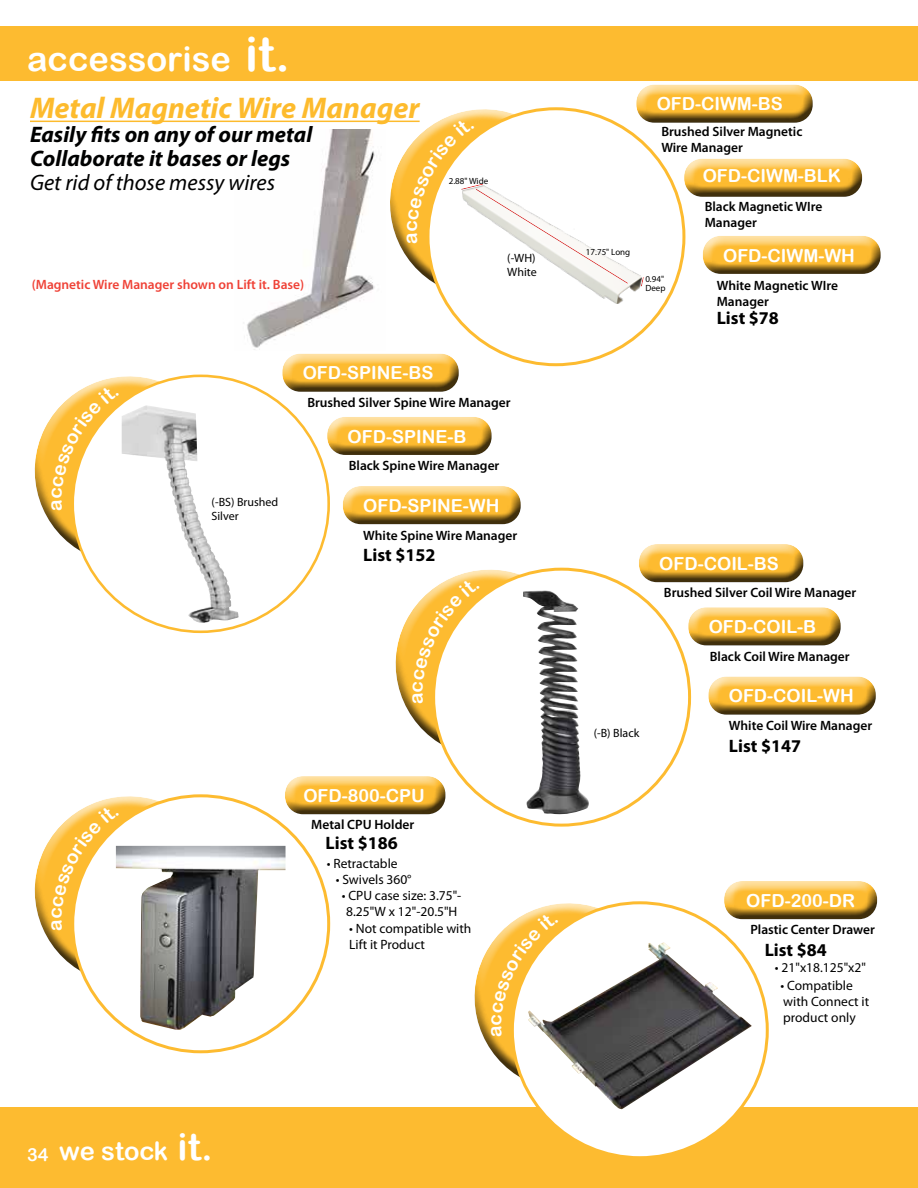
<style>
.page{position:relative;width:918px;height:1188px;background:#fff}
.page>*{position:absolute;margin:0;border:0;box-sizing:border-box;transform-origin:0 0}
.t1{font:34.5px "Arial Rounded MT Bold";color:#fff}
.t2{font:italic 700 30px "Myriad Pro";color:#fdbb2d}
.t3{font:25.5px "Arial Rounded MT Bold";color:#fff}
.t4{font:italic 700 22.5px/24px "Myriad Pro";color:#000101}
.t5{font:italic 22.5px "Myriad Pro";color:#000101}
.t6{font:18px "Arial Rounded MT Bold";color:#fff}
.t7{font:700 18px "Myriad Pro";color:#000}
.t8{font:600 13.5px/16.2px "Myriad Pro";color:#000}
.t9{font:13.5px/16.2px "Myriad Pro";color:#000}
.t10{font:600 13.5px "Myriad Pro";color:#ef4136}
.t11{font:12px/14.4px "Myriad Pro";color:#000}
.t12{font:9px/9px "Myriad Pro";color:#000101}
.s1{font-size:48px}
.s2{font-size:18px}
.s3{font-size:37.5px}
</style>
<div class="page">
<div style="left:0;top:1107px;width:918px;height:81px;background:#fdbb30"></div>
<div style="left:0;top:26px;width:917px;height:55px;background:#fdbb30"></div>
<svg style="left:474px;top:901px;width:209px;height:193px"></svg>
<div style="left:512px;top:903px;width:255px;height:255px;background:#fff;border-radius:50%"></div>
<div style="left:721px;top:881px;width:158px;height:28px;background:#fff;opacity:.75"></div>
<div style="left:721px;top:885px;width:158px;height:37px;background:#000;opacity:.75"></div>
<img style="left:528px;top:943px;width:224px;height:166px">
<svg style="left:395px;top:567px;width:210px;height:225px"></svg>
<div style="left:434px;top:569px;width:256px;height:256px;background:#fff;border-radius:50%"></div>
<div style="left:636px;top:543px;width:168px;height:28px;background:#fff;opacity:.75"></div>
<div style="left:636px;top:548px;width:168px;height:36px;background:#000;opacity:.75"></div>
<div style="left:685px;top:606px;width:156px;height:29px;background:#fff;opacity:.75"></div>
<div style="left:685px;top:611px;width:156px;height:37px;background:#000;opacity:.75"></div>
<div style="left:705px;top:675px;width:171px;height:29px;background:#fff;opacity:.75"></div>
<div style="left:705px;top:681px;width:171px;height:36px;background:#000;opacity:.75"></div>
<img style="left:523px;top:591px;width:66px;height:224px">
<svg style="left:34px;top:374px;width:210px;height:225px"></svg>
<div style="left:73px;top:376px;width:256px;height:256px;background:#fff;border-radius:50%"></div>
<div style="left:279px;top:352px;width:180px;height:29px;background:#fff;opacity:.75"></div>
<div style="left:279px;top:358px;width:180px;height:36px;background:#000;opacity:.75"></div>
<div style="left:324px;top:416px;width:168px;height:28px;background:#fff;opacity:.75"></div>
<div style="left:324px;top:421px;width:168px;height:36px;background:#000;opacity:.75"></div>
<div style="left:340px;top:485px;width:181px;height:28px;background:#fff;opacity:.75"></div>
<div style="left:340px;top:490px;width:181px;height:36px;background:#000;opacity:.75"></div>
<img style="left:122px;top:416px;width:117px;height:207px">
<div style="left:282px;top:776px;width:165px;height:28px;background:#fff;opacity:.75"></div>
<div style="left:282px;top:780px;width:165px;height:37px;background:#000;opacity:.75"></div>
<svg style="left:34px;top:795px;width:210px;height:224px"></svg>
<div style="left:73px;top:796px;width:256px;height:256px;background:#fff;border-radius:50%"></div>
<img style="left:116px;top:846px;width:170px;height:184px">
<img style="left:247px;top:129px;width:111px;height:221px">
<hr style="left:30px;top:121px;width:390px;height:1px;background:#fdbb2d">
<svg style="left:358px;top:107px;width:242px;height:225px"></svg>
<div style="left:428px;top:109px;width:256px;height:256px;background:#fff;border-radius:50%"></div>
<div style="left:681px;top:157px;width:182px;height:29px;background:#fff;opacity:.75"></div>
<div style="left:681px;top:163px;width:182px;height:36px;background:#000;opacity:.75"></div>
<div style="left:633px;top:83px;width:180px;height:29px;background:#fff;opacity:.75"></div>
<div style="left:633px;top:89px;width:180px;height:36px;background:#000;opacity:.75"></div>
<div style="left:700px;top:234px;width:181px;height:29px;background:#fff;opacity:.75"></div>
<div style="left:700px;top:240px;width:181px;height:36px;background:#000;opacity:.75"></div>
<img style="left:587px;top:270px;width:54px;height:33px">
<div style="left:641px;top:277px;width:5px;height:11px;background:#000;opacity:.75"></div>
<svg style="left:491px;top:913px;width:68px;height:124px"></svg>
<svg style="left:412px;top:579px;width:68px;height:125px"></svg>
<svg style="left:51px;top:386px;width:68px;height:124px"></svg>
<svg style="left:51px;top:806px;width:68px;height:124px"></svg>
<svg style="left:407px;top:119px;width:224px;height:168px"></svg>
<h1 class="t1" style="left:27px;top:39px;width:265px">accessorise <span class="s1">it.</span></h1>
<h2 class="t2" style="left:30px;top:89px;width:391px">Metal Magnetic Wire Manager</h2>
<h3 class="t4" style="left:30px;top:122px;width:284px">Easily fits on any of our metal<br>Collaborate it bases or legs</h3>
<h3 class="t5" style="left:30px;top:169px;width:247px">Get rid of those messy wires</h3>
<h3 class="t6" style="left:703px;top:165px;width:140px">OFD-CIWM-BLK</h3>
<h3 class="t6" style="left:657px;top:93px;width:128px">OFD-CIWM-BS</h3>
<p class="t8" style="left:661px;top:123px;width:143px">Brushed Silver Magnetic<br>Wire Manager</p>
<p class="t12" style="left:449px;top:176px;width:41px">2.88" Wide</p>
<p class="t10" style="left:32px;top:276px;width:274px">(Magnetic Wire Manager shown on Lift it. Base)</p>
<h3 class="t6" style="left:303px;top:362px;width:132px">OFD-SPINE-BS</h3>
<p class="t11" style="left:507px;top:251px;width:31px">(-WH)<br>White</p>
<p class="t11" style="left:212px;top:495px;width:68px">(-BS) Brushed<br>Silver</p>
<p class="t8" style="left:307px;top:394px;width:205px">Brushed Silver Spine Wire Manager</p>
<h3 class="t6" style="left:348px;top:426px;width:120px">OFD-SPINE-B</h3>
<p class="t8" style="left:349px;top:457px;width:152px">Black Spine Wire Manager</p>
<h3 class="t6" style="left:363px;top:495px;width:138px">OFD-SPINE-WH</h3>
<h3 class="t7" style="left:363px;top:544px;width:74px">List $152</h3>
<p class="t8" style="left:363px;top:527px;width:156px">White Spine Wire Manager</p>
<h3 class="t3" style="left:27px;top:1136px;width:187px"><span class="s2">34</span> we stock <span class="s3">it.</span></h3>
<h3 class="t6" style="left:303px;top:785px;width:123px">OFD-800-CPU</h3>
<p class="t8" style="left:311px;top:816px;width:105px">Metal CPU Holder</p>
<h3 class="t7" style="left:326px;top:831px;width:74px">List $186</h3>
<p class="t9" style="left:327px;top:855px;width:72px">• Retractable</p>
<p class="t9" style="left:336px;top:871px;width:77px">• Swivels 360°</p>
<p class="t9" style="left:342px;top:887px;width:121px;text-align:center">• CPU case size: 3.75"-<br>8.25"W x 12"-20.5"H</p>
<p class="t9" style="left:349px;top:920px;width:124px">• Not compatible with<br>Lift it Product</p>
<p class="t12" style="left:586px;top:248px;width:46px">17.75" Long</p>
<p class="t12" style="left:645px;top:274px;width:22px">0.94"<br>Deep</p>
<p class="t8" style="left:705px;top:198px;width:119px">Black Magnetic WIre<br>Manager</p>
<h3 class="t6" style="left:723px;top:244px;width:133px">OFD-CIWM-WH</h3>
<p class="t8" style="left:717px;top:277px;width:123px">White Magnetic WIre<br>Manager</p>
<h3 class="t7" style="left:717px;top:307px;width:64px">List $78</h3>
<h3 class="t6" style="left:659px;top:553px;width:121px">OFD-COIL-BS</h3>
<p class="t8" style="left:664px;top:584px;width:194px">Brushed Silver Coil Wire Manager</p>
<p class="t11" style="left:594px;top:726px;width:47px">(-B) Black</p>
<h3 class="t6" style="left:709px;top:616px;width:109px">OFD-COIL-B</h3>
<p class="t8" style="left:710px;top:648px;width:141px">Black Coil Wire Manager</p>
<h3 class="t6" style="left:729px;top:685px;width:127px">OFD-COIL-WH</h3>
<h3 class="t7" style="left:729px;top:734px;width:74px">List $147</h3>
<p class="t8" style="left:729px;top:717px;width:145px">White Coil Wire Manager</p>
<h3 class="t6" style="left:746px;top:890px;width:110px">OFD-200-DR</h3>
<h3 class="t7" style="left:765px;top:938px;width:64px">List $84</h3>
<p class="t8" style="left:750px;top:921px;width:126px">Plastic Center Drawer</p>
<p class="t9" style="left:775px;top:959px;width:93px">• 21"x18.125"x2"</p>
<p class="t9" style="left:780px;top:977px;width:90px">• Compatible with Connect it product only</p>
</div>
